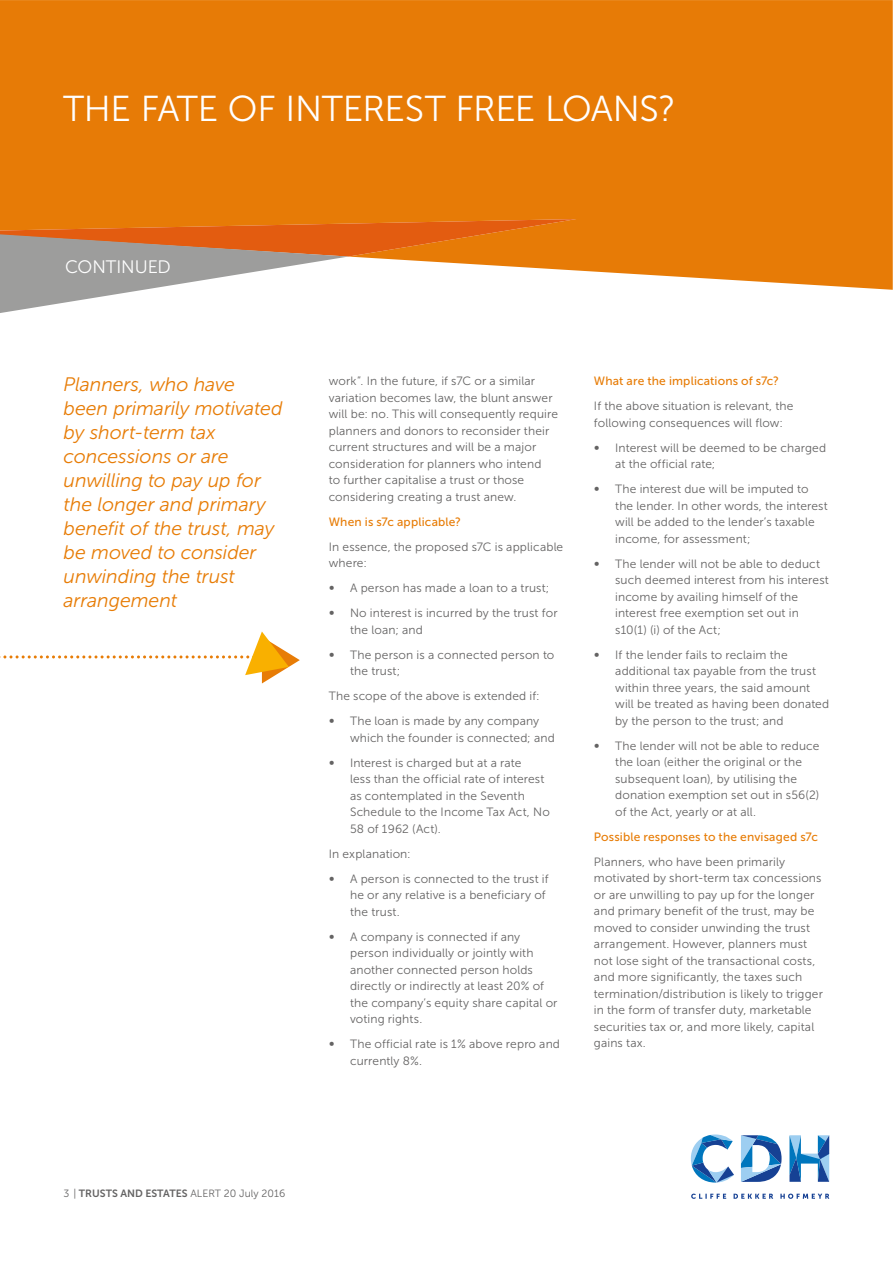
<style>
.page{position:relative;width:893px;height:1263px;background:#fff}
.page>*{position:absolute;margin:0;border:0;box-sizing:border-box;transform-origin:0 0}
.t1{font:36px "Museo Sans 300";letter-spacing:-.01em;color:#fff}
.t2{font:italic 19.5px/24px "Museo Sans 300";letter-spacing:-.005em;color:#e77c06}
.t3{font:18px "Museo Sans 300";letter-spacing:-.005em;color:#fff}
.t4{font:12px/16.5px "Museo Sans 300";letter-spacing:.01em;color:#646363}
.t5{font:12px "Museo Sans 500";letter-spacing:.015em;color:#e77c06}
.t6{font:10.5px "Museo Sans 300";color:#646363}
.s1{font-family:"Museo Sans 700"}
</style>
<div class="page">
<div style="left:0;top:0;width:892px;height:290px;background:#e77b06"></div>
<svg style="left:0;top:217px;width:576px;height:96px"></svg>
<svg style="left:0;top:632px;width:300px;height:51px"></svg>
<svg style="left:691px;top:1194px;width:138px;height:5px"></svg>
<svg style="left:789px;top:1135px;width:40px;height:47px"></svg>
<svg style="left:691px;top:1135px;width:43px;height:48px"></svg>
<svg style="left:741px;top:1135px;width:40px;height:47px"></svg>
<h1 class="t1" style="left:63px;top:96px;width:614px">THE FATE OF INTEREST FREE LOANS?</h1>
<h3 class="t3" style="left:65px;top:260px;width:107px">CONTINUED</h3>
<h2 class="t2" style="left:64px;top:374px;width:220px">Planners, who have been primarily motivated by short-term tax concessions or are unwilling to pay up for the longer and primary benefit of the trust, may be moved to consider unwinding the trust arrangement</h2>
<p class="t4" style="left:329px;top:374px;width:231px">work”. In the future, if s7C or a similar variation becomes law, the blunt answer will be: no. This will consequently require planners and donors to reconsider their current structures and will be a major consideration for planners who intend<br>to further capitalise a trust or those considering creating a trust anew.</p>
<p class="t5" style="left:329px;top:517px;width:134px">When is s7c applicable?</p>
<p class="t4" style="left:329px;top:540px;width:236px">In essence, the proposed s7C is applicable where:</p>
<p class="t4" style="left:329px;top:581px;width:7px">∞</p>
<p class="t4" style="left:350px;top:581px;width:201px">A person has made a loan to a trust;</p>
<p class="t4" style="left:329px;top:606px;width:7px">∞</p>
<p class="t4" style="left:350px;top:606px;width:209px">No interest is incurred by the trust for the loan; and</p>
<p class="t4" style="left:329px;top:648px;width:7px">∞</p>
<p class="t4" style="left:350px;top:648px;width:206px">The person is a connected person to the trust;</p>
<p class="t4" style="left:329px;top:685px;width:212px;line-height:25px">The scope of the above is extended if: ∞</p>
<p class="t4" style="left:350px;top:714px;width:206px">The loan is made by any company which the founder is connected; and</p>
<p class="t4" style="left:329px;top:756px;width:7px">∞</p>
<p class="t4" style="left:350px;top:756px;width:201px">Interest is charged but at a rate<br>less than the official rate of interest as contemplated in the Seventh<br>Schedule to the Income Tax Act, No<br>58 of 1962 (Act).</p>
<p class="t4" style="left:329px;top:843px;width:83px;line-height:25px">In explanation: ∞</p>
<p class="t4" style="left:350px;top:872px;width:200px">A person is connected to the trust if he or any relative is a beneficiary of the trust.</p>
<p class="t4" style="left:329px;top:930px;width:7px">∞</p>
<p class="t4" style="left:350px;top:930px;width:209px">A company is connected if any person individually or jointly with another connected person holds directly or indirectly at least 20% of the company’s equity share capital or voting rights.</p>
<p class="t4" style="left:329px;top:1037px;width:7px">∞</p>
<p class="t4" style="left:350px;top:1037px;width:211px">The official rate is 1% above repro and currently 8%.</p>
<p class="t5" style="left:594px;top:377px;width:186px">What are the implications of s7c?</p>
<p class="t4" style="left:594px;top:399px;width:201px">If the above situation is relevant, the following consequences will flow:</p>
<p class="t4" style="left:594px;top:441px;width:7px">∞</p>
<p class="t4" style="left:615px;top:441px;width:212px">Interest will be deemed to be charged at the official rate;</p>
<p class="t4" style="left:594px;top:482px;width:7px">∞</p>
<p class="t4" style="left:615px;top:482px;width:214px">The interest due will be imputed to the lender. In other words, the interest will be added to the lender’s taxable income, for assessment;</p>
<p class="t4" style="left:594px;top:557px;width:7px">∞</p>
<p class="t4" style="left:615px;top:557px;width:215px">The lender will not be able to deduct such deemed interest from his interest income by availing himself of the interest free exemption set out in s10(1) (i) of the Act;</p>
<p class="t4" style="left:594px;top:648px;width:7px">∞</p>
<p class="t4" style="left:615px;top:648px;width:215px">If the lender fails to reclaim the additional tax payable from the trust within three years, the said amount will be treated as having been donated by the person to the trust; and</p>
<p class="t4" style="left:594px;top:739px;width:7px">∞</p>
<p class="t4" style="left:615px;top:739px;width:206px">The lender will not be able to reduce the loan (either the original or the subsequent loan), by utilising the donation exemption set out in s56(2) of the Act, yearly or at all.</p>
<p class="t5" style="left:594px;top:832px;width:225px">Possible responses to the envisaged s7c</p>
<p class="t4" style="left:594px;top:855px;width:230px">Planners, who have been primarily motivated by short-term tax concessions or are unwilling to pay up for the longer and primary benefit of the trust, may be moved to consider unwinding the trust arrangement. However, planners must not lose sight of the transactional costs, and more significantly, the taxes such termination/distribution is likely to trigger in the form of transfer duty, marketable securities tax or, and more likely, capital gains tax.</p>
<p class="t6" style="left:64px;top:1189px;width:223px">3 | <span class="s1">TRUSTS AND ESTATES</span> ALERT 20 July 2016</p>
</div>
